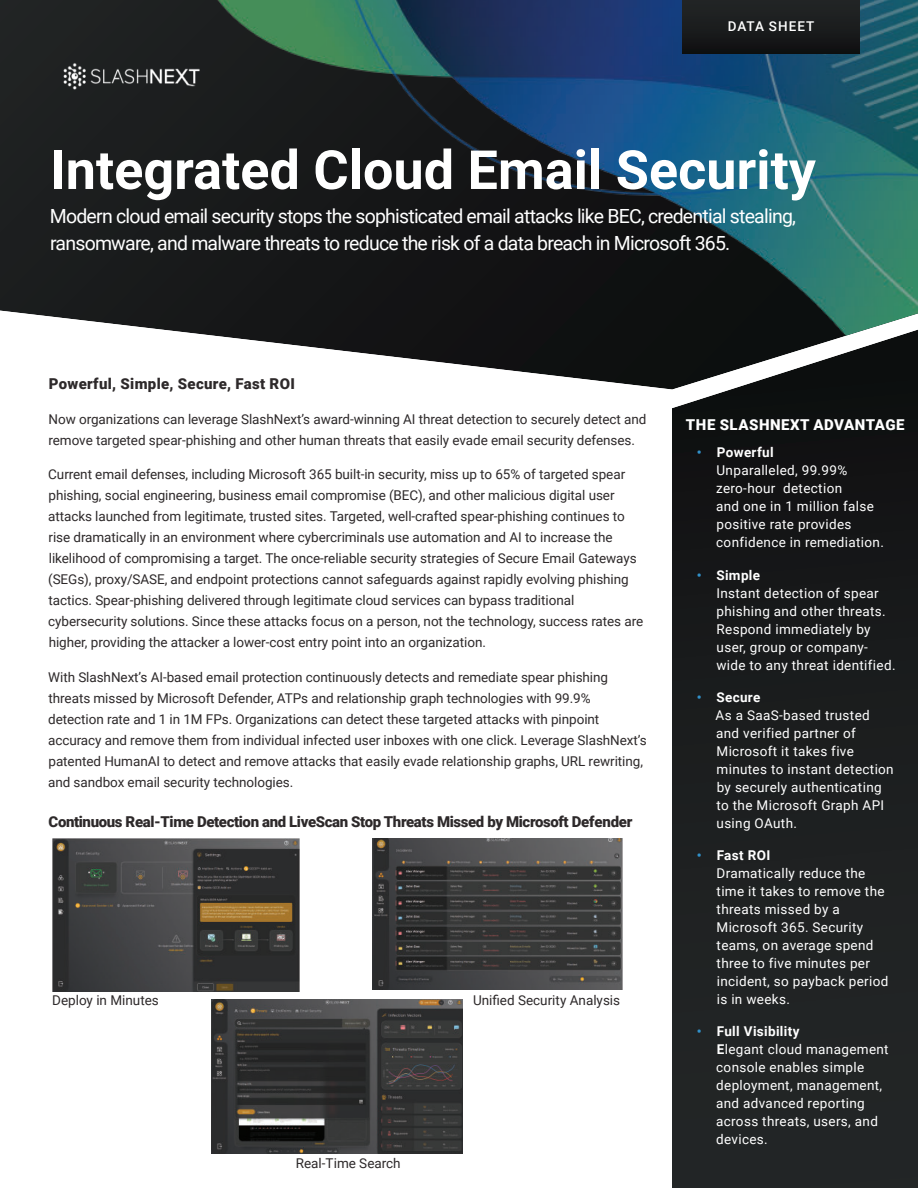
<style>
.page{position:relative;width:918px;height:1188px;background:#fff}
.page>*{position:absolute;margin:0;border:0;box-sizing:border-box;transform-origin:0 0}
.t1{font:700 54px "Roboto";color:#fff}
.t2{font:19.5px/27px "Roboto";letter-spacing:-.04em;color:#fff}
.t3{font:900 15px "Roboto";letter-spacing:-.025em;color:#2d292a}
.t4{font:900 15px "Roboto";letter-spacing:.02em;color:#2d292a}
.t5{font:900 15px "Roboto";letter-spacing:.035em;color:#fff}
.t6{font:13.5px/21px "Roboto";letter-spacing:-.005em;color:#2d292a}
.t7{font:13.5px/18px "Roboto";letter-spacing:.025em;color:#fff}
.t8{font:500 13.5px "Roboto";letter-spacing:.075em;color:#fff}
.s1{font-weight:700;color:#3191ca}
.s2{font-weight:700}
</style>
<div class="page">
<div style="left:0;top:0;width:172px;height:331px;background:#1c1e1f"></div>
<img style="left:172px;top:0;width:746px;height:389px">
<img style="left:54px;top:54px;width:155px;height:44px">
<svg style="left:672px;top:330px;width:246px;height:858px;fill:#1c1f20"></svg>
<div style="left:682px;top:0;width:178px;height:54px;background:linear-gradient(to right,#1a1b1c,#191b1c)"></div>
<img style="left:52px;top:838px;width:248px;height:153px">
<img style="left:372px;top:838px;width:251px;height:151px">
<img style="left:211px;top:999px;width:252px;height:154px">
<p class="t8" style="left:728px;top:19px;width:88px">DATA SHEET</p>
<h1 class="t1" style="left:50px;top:148px;width:767px">Integrated Cloud Email Security</h1>
<h2 class="t2" style="left:50px;top:204px;width:748px">Modern cloud email security stops the sophisticated email attacks like BEC, credential stealing, ransomware, and malware threats to reduce the risk of a data breach in Microsoft 365.</h2>
<p class="t4" style="left:49px;top:378px;width:248px">Powerful, Simple, Secure, Fast ROI</p>
<p class="t6" style="left:49px;top:409px;width:599px">Now organizations can leverage SlashNext’s award-winning AI threat detection to securely detect and remove targeted spear-phishing and other human threats that easily evade email security defenses.</p>
<p class="t6" style="left:48px;top:465px;width:597px">Current email defenses, including Microsoft 365 built-in security, miss up to 65% of targeted spear phishing, social engineering, business email compromise (BEC), and other malicious digital user attacks launched from legitimate, trusted sites. Targeted, well-crafted spear-phishing continues to rise dramatically in an environment where cybercriminals use automation and AI to increase the likelihood of compromising a target. The once-reliable security strategies of Secure Email Gateways (SEGs), proxy/SASE, and endpoint protections cannot safeguards against rapidly evolving phishing tactics. Spear-phishing delivered through legitimate cloud services can bypass traditional cybersecurity solutions. Since these attacks focus on a person, not the technology, success rates are higher, providing the attacker a lower-cost entry point into an organization.</p>
<p class="t6" style="left:48px;top:667px;width:600px">With SlashNext’s AI-based email protection continuously detects and remediate spear phishing threats missed by Microsoft Defender, ATPs and relationship graph technologies with 99.9% detection rate and 1 in 1M FPs. Organizations can detect these targeted attacks with pinpoint accuracy and remove them from individual infected user inboxes with one click. Leverage SlashNext’s patented HumanAI to detect and remove attacks that easily evade relationship graphs, URL rewriting, and sandbox email security technologies.</p>
<p class="t3" style="left:49px;top:816px;width:586px">Continuous Real-Time Detection and LiveScan Stop Threats Missed by Microsoft Defender</p>
<p class="t6" style="left:52px;top:991px;width:108px">Deploy in Minutes</p>
<p class="t6" style="left:473px;top:989px;width:149px">Unified Security Analysis</p>
<p class="t6" style="left:296px;top:1154px;width:106px">Real-Time Search</p>
<p class="t5" style="left:686px;top:419px;width:220px">THE SLASHNEXT ADVANTAGE</p>
<p class="t7" style="left:716px;top:444px;width:169px;text-indent:-19px"><span class="s1">•</span> <span class="s2">Powerful<br></span>Unparalleled, 99.99% zero-hour detection<br>and one in 1 million false positive rate provides confidence in remediation.</p>
<p class="t7" style="left:716px;top:567px;width:181px;text-indent:-20px"><span class="s1">•</span> <span class="s2">Simple<br></span>Instant detection of spear phishing and other threats.<br>Respond immediately by user, group or company&shy;wide to any threat identified.</p>
<p class="t7" style="left:716px;top:689px;width:180px;text-indent:-19px"><span class="s1">•</span> <span class="s2">Secure<br></span>As a SaaS-based trusted and verified partner of<br>Microsoft it takes five minutes to instant detection by securely authenticating to the Microsoft Graph API using OAuth.</p>
<p class="t7" style="left:717px;top:847px;width:173px;text-indent:-20px"><span class="s1">•</span> <span class="s2">Fast ROI<br></span>Dramatically reduce the time it takes to remove the threats missed by a<br>Microsoft 365. Security teams, on average spend three to five minutes per incident, so payback period is in weeks.</p>
<p class="t7" style="left:716px;top:1023px;width:174px;text-indent:-19px"><span class="s1">•</span> <span class="s2">Full Visibility<br>E</span>legant cloud management console enables simple deployment, management, and advanced reporting across threats, users, and devices.</p>
</div>
